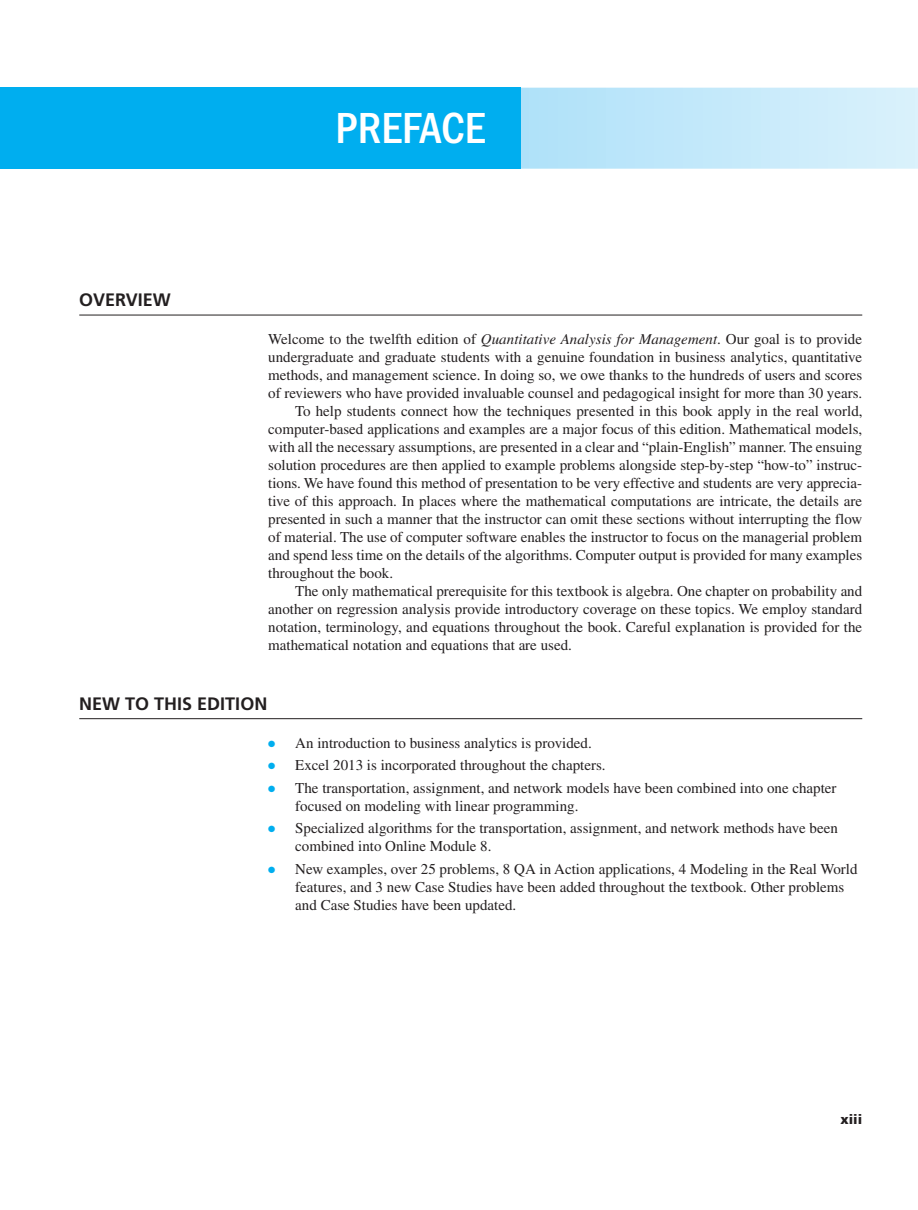
<style>
.page{position:relative;width:918px;height:1210px;background:#fff}
.page>*{position:absolute;margin:0;border:0;box-sizing:border-box;transform-origin:0 0}
.t1{font:500 condensed 45px "ITC Franklin Gothic Std";color:#fff}
.t2{font:700 18px "Frutiger LT Std";color:#231f20}
.t3{font:15px/18px "Times LT Std";color:#231f20}
.t4{font:900 13.5px "Frutiger LT Std";color:#231f20}
.s1{font-style:italic}
.s2{color:#00aeef}
</style>
<div class="page">
<svg style="left:521px;top:88px;width:397px;height:81px;background:#c4e9fa"></svg>
<div style="left:0;top:88px;width:521px;height:81px;background:#00aeef"></div>
<hr style="left:79px;top:315px;width:783px;height:1px;background:#231f20">
<hr style="left:79px;top:718px;width:783px;height:1px;background:#231f20">
<p class="t2" style="left:79px;top:289px;width:93px">OVERVIEW</p>
<h1 class="t1" style="left:335px;top:103px;width:152px">PREFACE</h1>
<p class="t3" style="left:268px;top:330px;width:595px">Welcome to the twelfth edition of <span class="s1">Quantitative Analysis for Management</span>. Our goal is to provide</p>
<p class="t3" style="left:268px;top:348px;width:595px">undergraduate and graduate students with a genuine foundation in business analytics, quantitative</p>
<p class="t3" style="left:268px;top:366px;width:595px">methods, and management science. In doing so, we owe thanks to the hundreds of users and scores</p>
<p class="t3" style="left:268px;top:384px;width:596px">of reviewers who have provided invaluable counsel and pedagogical insight for more than 30 years.</p>
<p class="t3" style="left:295px;top:402px;width:569px">To help students connect how the techniques presented in this book apply in the real world,</p>
<p class="t3" style="left:268px;top:420px;width:595px">computer-based applications and examples are a major focus of this edition. Mathematical models,</p>
<p class="t3" style="left:268px;top:438px;width:596px">with all the necessary assumptions, are presented in a clear and “plain-English” manner. The ensuing</p>
<p class="t3" style="left:268px;top:456px;width:595px">solution procedures are then applied to example problems alongside step-by-step “how-to” instruc-</p>
<p class="t3" style="left:268px;top:474px;width:595px">tions. We have found this method of presentation to be very effective and students are very apprecia-</p>
<p class="t3" style="left:268px;top:492px;width:595px">tive of this approach. In places where the mathematical computations are intricate, the details are</p>
<p class="t3" style="left:268px;top:510px;width:595px">presented in such a manner that the instructor can omit these sections without interrupting the flow</p>
<p class="t3" style="left:268px;top:528px;width:595px">of material. The use of computer software enables the instructor to focus on the managerial problem</p>
<p class="t3" style="left:268px;top:546px;width:595px">and spend less time on the details of the algorithms. Computer output is provided for many examples</p>
<p class="t3" style="left:268px;top:564px;width:126px">throughout the book.</p>
<p class="t3" style="left:295px;top:582px;width:569px">The only mathematical prerequisite for this textbook is algebra. One chapter on probability and</p>
<p class="t3" style="left:268px;top:600px;width:596px">another on regression analysis provide introductory coverage on these topics. We employ standard</p>
<p class="t3" style="left:268px;top:618px;width:595px">notation, terminology, and equations throughout the book. Careful explanation is provided for the</p>
<p class="t3" style="left:268px;top:636px;width:305px">mathematical notation and equations that are used.</p>
<p class="t2" style="left:79px;top:693px;width:190px">NEW TO THIS EDITION</p>
<p class="t3" style="left:268px;top:733px;width:325px"><span class="s2">●</span> An introduction to business analytics is provided.</p>
<p class="t3" style="left:268px;top:756px;width:339px"><span class="s2">●</span> Excel 2013 is incorporated throughout the chapters.</p>
<p class="t3" style="left:295px;top:778px;width:543px;text-indent:-27px"><span class="s2">●</span> The transportation, assignment, and network models have been combined into one chapter focused on modeling with linear programming.</p>
<p class="t3" style="left:295px;top:819px;width:544px;text-indent:-27px"><span class="s2">●</span> Specialized algorithms for the transportation, assignment, and network methods have been combined into Online Module 8.</p>
<p class="t3" style="left:295px;top:859px;width:564px;text-indent:-27px"><span class="s2">●</span> New examples, over 25 problems, 8 QA in Action applications, 4 Modeling in the Real World features, and 3 new Case Studies have been added throughout the textbook. Other problems and Case Studies have been updated.</p>
<p class="t4" style="left:840px;top:1111px;width:23px">xiii</p>
</div>
